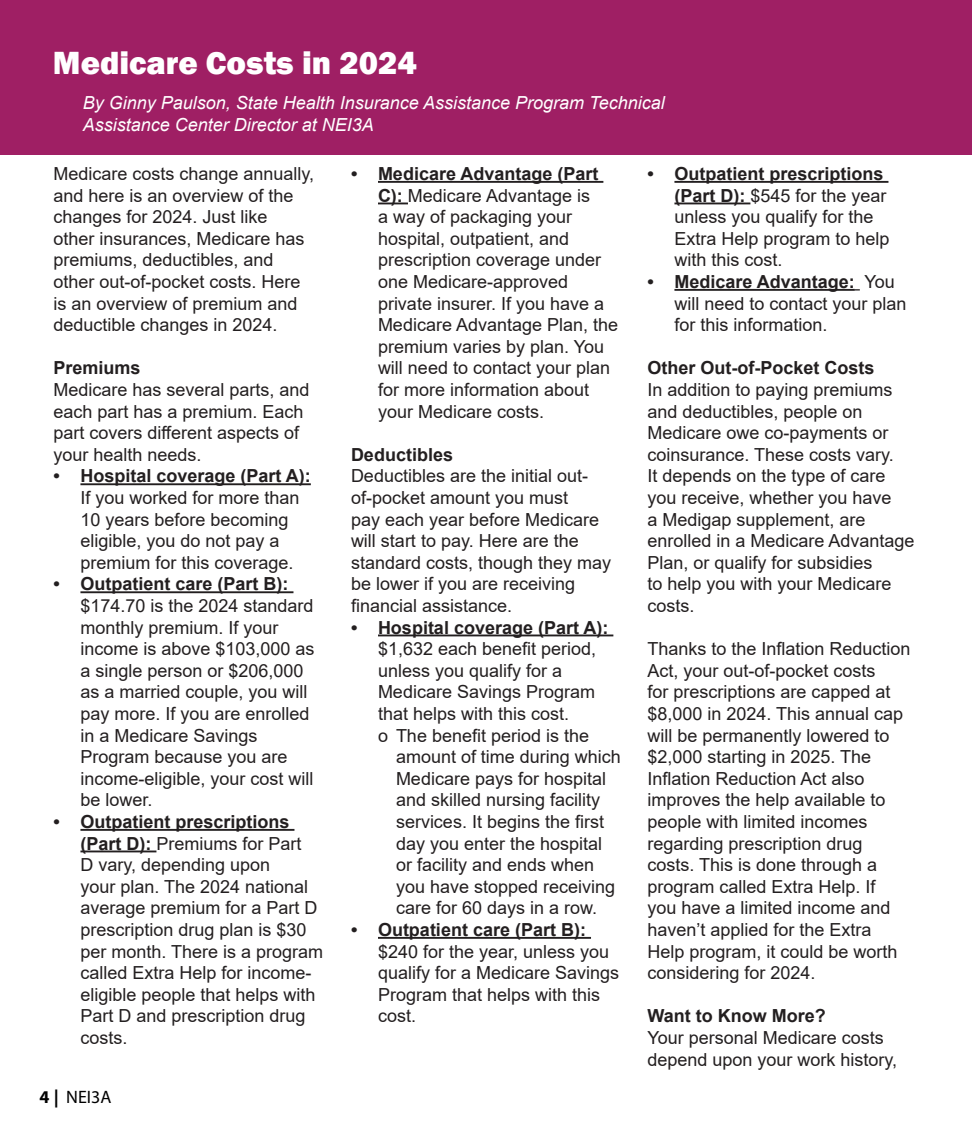
<style>
.page{position:relative;width:972px;height:1134px;background:#fff}
.page>*{position:absolute;margin:0;border:0;box-sizing:border-box;transform-origin:0 0}
.t1{font:800 33px "Franklin Gothic";color:#fff}
.t2{font:18px/21.6px "Arial";color:#231f20}
.t3{font:italic 18px/21.6px "Arial";color:#fff}
.t4{font:700 18px "Arial";color:#231f20}
.t5{font:18px "Myriad Pro";color:#000}
.s1{font-weight:700}
</style>
<div class="page">
<div style="left:0;top:0;width:972px;height:154px;background:#9f1f64"></div>
<hr style="left:80px;top:483px;width:231px;height:2px;background:#231f20">
<hr style="left:80px;top:591px;width:213px;height:2px;background:#231f20">
<hr style="left:80px;top:829px;width:214px;height:2px;background:#231f20">
<hr style="left:80px;top:851px;width:76px;height:1px;background:#231f20">
<hr style="left:378px;top:181px;width:225px;height:2px;background:#231f20">
<hr style="left:378px;top:203px;width:30px;height:1px;background:#231f20">
<hr style="left:378px;top:635px;width:235px;height:1px;background:#231f20">
<hr style="left:378px;top:937px;width:213px;height:2px;background:#231f20">
<hr style="left:674px;top:181px;width:214px;height:2px;background:#231f20">
<hr style="left:674px;top:203px;width:76px;height:1px;background:#231f20">
<hr style="left:674px;top:289px;width:181px;height:2px;background:#231f20">
<p class="t1" style="left:53px;top:41px;width:365px">Medicare Costs in 2024</p>
<p class="t3" style="left:83px;top:92px;width:583px">By Ginny Paulson, State Health Insurance Assistance Program Technical<br>Assistance Center Director at NEI3A</p>
<p class="t2" style="left:53px;top:163px;width:262px">Medicare costs change annually, and here is an overview of the changes for 2024. Just like<br>other insurances, Medicare has premiums, deductibles, and other out-of-pocket costs. Here is an overview of premium and deductible changes in 2024.</p>
<p class="t4" style="left:53px;top:355px;width:89px">Premiums</p>
<p class="t2" style="left:53px;top:379px;width:258px">Medicare has several parts, and each part has a premium. Each part covers different aspects of your health needs.</p>
<p class="t2" style="left:80px;top:465px;width:232px;text-indent:-27px"><span class="s1">• Hospital coverage (Part A):<br></span>If you worked for more than<br>10 years before becoming eligible, you do not pay a premium for this coverage.</p>
<p class="t2" style="left:80px;top:573px;width:236px;text-indent:-27px"><span class="s1">• Outpatient care (Part B): </span>$174.70 is the 2024 standard monthly premium. If your income is above $103,000 as a single person or $206,000 as a married couple, you will pay more. If you are enrolled in a Medicare Savings<br>Program because you are income-eligible, your cost will be lower.</p>
<p class="t2" style="left:80px;top:811px;width:244px;text-indent:-27px"><span class="s1">• Outpatient prescriptions (Part D):</span> Premiums for Part<br>D vary, depending upon<br>your plan. The 2024 national average premium for a Part D prescription drug plan is $30 per month. There is a program called Extra Help for income&shy;eligible people that helps with<br>Part D and prescription drug costs.</p>
<p class="t2" style="left:378px;top:163px;width:242px;text-indent:-27px"><span class="s1">• Medicare Advantage (Part<br>C):</span> Medicare Advantage is<br>a way of packaging your hospital, outpatient, and prescription coverage under one Medicare-approved private insurer. If you have a<br>Medicare Advantage Plan, the premium varies by plan. You will need to contact your plan for more information about your Medicare costs.</p>
<p class="t4" style="left:351px;top:442px;width:104px">Deductibles</p>
<p class="t2" style="left:351px;top:465px;width:262px">Deductibles are the initial out&shy;of-pocket amount you must<br>pay each year before Medicare will start to pay. Here are the standard costs, though they may be lower if you are receiving financial assistance.</p>
<p class="t2" style="left:378px;top:616px;width:232px;text-indent:-27px"><span class="s1">• Hospital coverage (Part A): </span>$1,632 each benefit period, unless you qualify for a<br>Medicare Savings Program that helps with this cost.</p>
<p class="t2" style="left:396px;top:724px;width:226px;text-indent:-18px">o The benefit period is the amount of time during which<br>Medicare pays for hospital and skilled nursing facility services. It begins the first day you enter the hospital or facility and ends when you have stopped receiving care for 60 days in a row.</p>
<p class="t2" style="left:378px;top:919px;width:243px;text-indent:-27px"><span class="s1">• Outpatient care (Part B): </span>$240 for the year, unless you qualify for a Medicare Savings<br>Program that helps with this cost.</p>
<p class="t2" style="left:674px;top:163px;width:217px;text-indent:-27px"><span class="s1">• Outpatient prescriptions (Part D):</span> $545 for the year unless you qualify for the<br>Extra Help program to help with this cost.</p>
<p class="t2" style="left:674px;top:271px;width:234px;text-indent:-27px"><span class="s1">• Medicare Advantage:</span> You will need to contact your plan for this information.</p>
<p class="t4" style="left:647px;top:355px;width:229px">Other Out-of-Pocket Costs</p>
<p class="t2" style="left:647px;top:379px;width:269px">In addition to paying premiums and deductibles, people on<br>Medicare owe co-payments or coinsurance. These costs vary.<br>It depends on the type of care you receive, whether you have<br>a Medigap supplement, are enrolled in a Medicare Advantage<br>Plan, or qualify for subsidies<br>to help you with your Medicare costs.</p>
<p class="t2" style="left:647px;top:638px;width:265px">Thanks to the Inflation Reduction<br>Act, your out-of-pocket costs<br>for prescriptions are capped at $8,000 in 2024. This annual cap will be permanently lowered to $2,000 starting in 2025. The<br>Inflation Reduction Act also improves the help available to people with limited incomes regarding prescription drug costs. This is done through a program called Extra Help. If<br>you have a limited income and haven’t applied for the Extra<br>Help program, it could be worth considering for 2024.</p>
<p class="t4" style="left:647px;top:1003px;width:180px">Want to Know More?</p>
<p class="t2" style="left:647px;top:1027px;width:251px">Your personal Medicare costs depend upon your work history,</p>
<p class="t5" style="left:39px;top:1086px;width:74px"><span class="s1">4 |</span> NEI3A</p>
</div>
